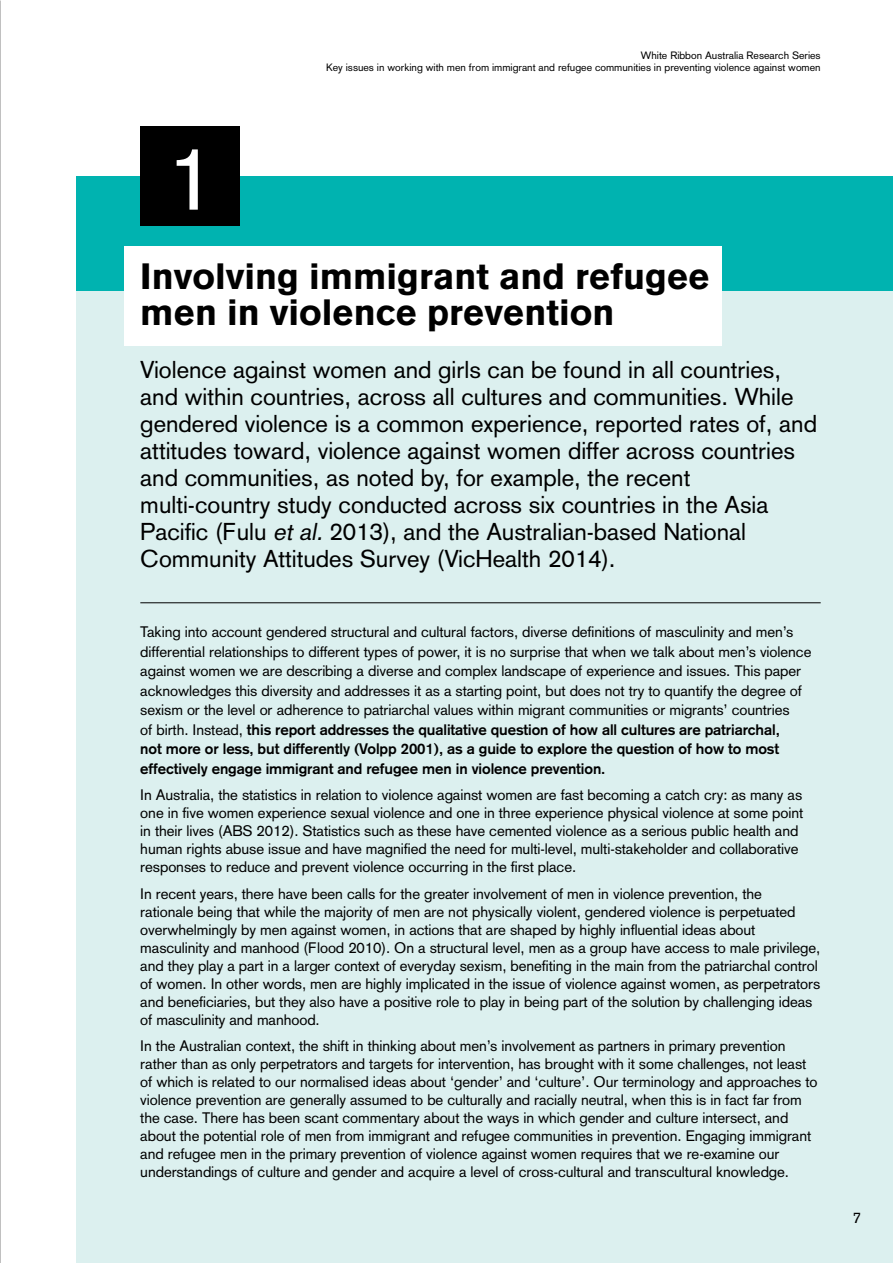
<style>
.page{position:relative;width:893px;height:1263px;background:#fff}
.page>*{position:absolute;margin:0;border:0;box-sizing:border-box;transform-origin:0 0}
.t1{font:88.5px "Akzidenz Grotesk";color:#fff}
.t2{font:900 36px/36px "Akzidenz Grotesk";color:#000}
.t3{font:24px/27px "Akzidenz Grotesk";color:#000}
.t4{font:15px/18px "Akzidenz Grotesk";letter-spacing:-.005em;color:#000}
.t5{font:10.5px/12px "Akzidenz Grotesk";color:#000;text-align:right}
.s1{font-style:italic}
.s2{font-weight:700}
</style>
<div class="page">
<div style="left:77px;top:177px;width:816px;height:1086px;background:#dcf0ef"></div>
<div style="left:77px;top:177px;width:816px;height:114px;background:#00b3b0"></div>
<div style="left:124px;top:246px;width:597px;height:99px;background:#fff"></div>
<hr style="left:140px;top:602px;width:681px;height:1px;background:#000">
<div style="left:140px;top:126px;width:100px;height:100px;background:#000"></div>
<h1 class="t1" style="left:165px;top:127px;width:51px">1</h1>
<p class="t5" style="left:326px;top:49px;width:496px">White Ribbon Australia Research Series<br>Key issues in working with men from immigrant and refugee communities in preventing violence against women</p>
<h2 class="t2" style="left:140px;top:258px;width:571px">Involving immigrant and refugee men in violence prevention</h2>
<p class="t3" style="left:140px;top:356px;width:678px">Violence against women and girls can be found in all countries, and within countries, across all cultures and communities. While gendered violence is a common experience, reported rates of, and attitudes toward, violence against women differ across countries and communities, as noted by, for example, the recent multi-country study conducted across six countries in the Asia Pacific (Fulu <span class="s1">et al.</span> 2013), and the Australian-based National Community Attitudes Survey (VicHealth 2014).</p>
<p class="t4" style="left:140px;top:622px;width:673px;line-height:19.5px">Taking into account gendered structural and cultural factors, diverse definitions of masculinity and men’s differential relationships to different types of power, it is no surprise that when we talk about men’s violence against women we are describing a diverse and complex landscape of experience and issues. This paper acknowledges this diversity and addresses it as a starting point, but does not try to quantify the degree of sexism or the level or adherence to patriarchal values within migrant communities or migrants’ countries<br>of birth. Instead, <span class="s2">this report addresses the qualitative question of how all cultures are patriarchal,<br>not more or less, but differently (Volpp 2001), as a guide to explore the question of how to most effectively engage immigrant and refugee men in violence prevention.</span></p>
<p class="t4" style="left:140px;top:786px;width:664px">In Australia, the statistics in relation to violence against women are fast becoming a catch cry: as many as one in five women experience sexual violence and one in three experience physical violence at some point in their lives (ABS 2012). Statistics such as these have cemented violence as a serious public health and human rights abuse issue and have magnified the need for multi-level, multi-stakeholder and collaborative responses to reduce and prevent violence occurring in the first place.</p>
<p class="t4" style="left:140px;top:884px;width:681px">In recent years, there have been calls for the greater involvement of men in violence prevention, the<br>rationale being that while the majority of men are not physically violent, gendered violence is perpetuated overwhelmingly by men against women, in actions that are shaped by highly influential ideas about masculinity and manhood (Flood 2010). On a structural level, men as a group have access to male privilege, and they play a part in a larger context of everyday sexism, benefiting in the main from the patriarchal control of women. In other words, men are highly implicated in the issue of violence against women, as perpetrators and beneficiaries, but they also have a positive role to play in being part of the solution by challenging ideas of masculinity and manhood.</p>
<p class="t4" style="left:140px;top:1037px;width:679px">In the Australian context, the shift in thinking about men’s involvement as partners in primary prevention rather than as only perpetrators and targets for intervention, has brought with it some challenges, not least of which is related to our normalised ideas about ‘gender’ and ‘culture’. Our terminology and approaches to violence prevention are generally assumed to be culturally and racially neutral, when this is in fact far from the case. There has been scant commentary about the ways in which gender and culture intersect, and about the potential role of men from immigrant and refugee communities in prevention. Engaging immigrant and refugee men in the primary prevention of violence against women requires that we re-examine our understandings of culture and gender and acquire a level of cross-cultural and transcultural knowledge.</p>
<p class="t4" style="left:853px;top:1209px;width:10px">7</p>
</div>
